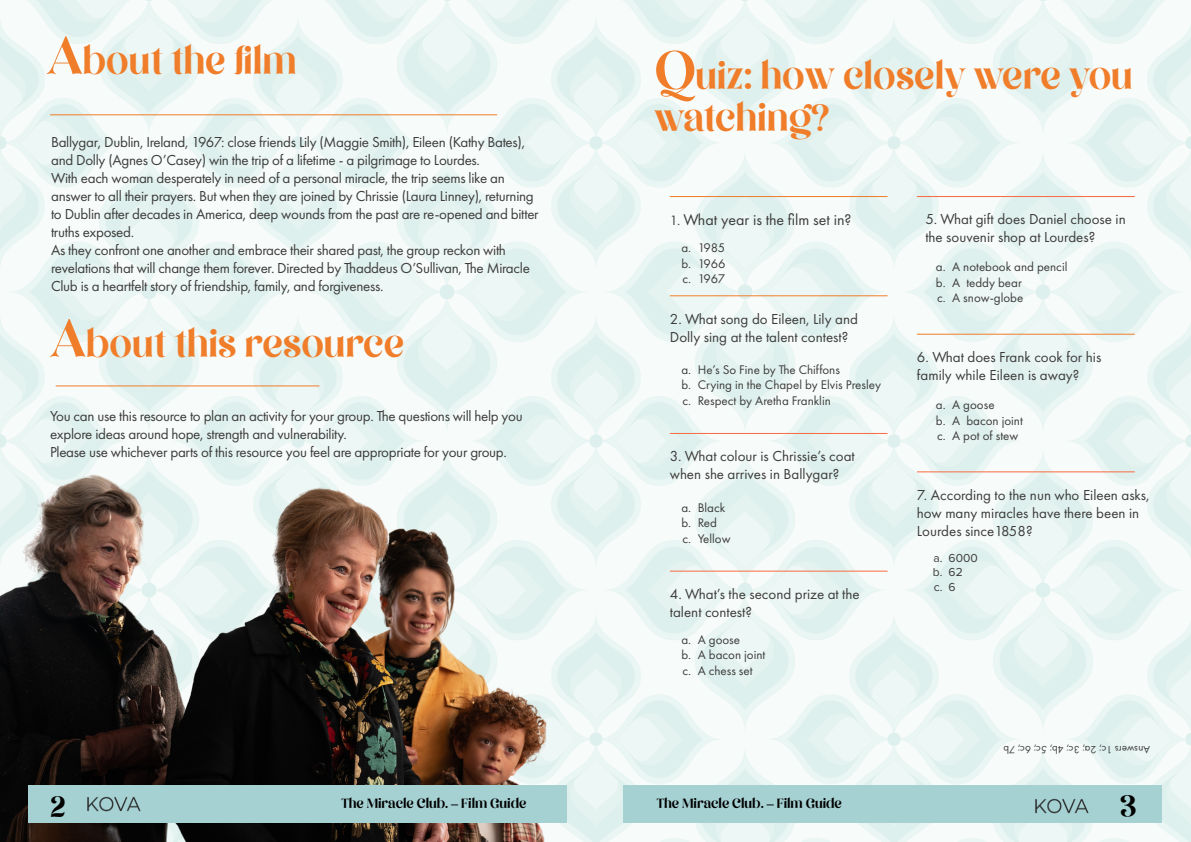
<style>
.page{position:relative;width:1191px;height:842px;background:#fff}
.page>*{position:absolute;margin:0;border:0;box-sizing:border-box;transform-origin:0 0}
.t1{font:42px/42px "Million Dreams";color:#f07d2a}
.t2{font:32px "Million Dreams";color:#000}
.t3{font:16px "Futura PT";color:#3c3c3b}
.t4{font:15px/18px "Futura PT";letter-spacing:-.02em;color:#3c3c3b}
.t5{font:15px/18px "Futura PT";color:#3c3c3b}
.t6{font:15px "Million Dreams";color:#000}
.t7{font:13px/15.6px "Futura PT";color:#3c3c3b}
.t8{font:12px/14.4px "Proxima Nova";color:#3c3c3b}
.t9{font:10.8px "Futura PT";color:#3c3c3b}
.s1{font-size:60px}
.s2{font-size:14px}
.s3{font-family:"Mrs Eaves OT";font-weight:700}
</style>
<div class="page">
<img style="left:0;top:0;width:1191px;height:842px">
<hr style="left:56px;top:385px;width:263px;height:1px;background:#f07d2a">
<hr style="left:670px;top:196px;width:217px;height:1px;background:#f07d2a">
<img style="left:0;top:472px;width:747px;height:370px">
<hr style="left:670px;top:296px;width:217px;height:1px;background:#f07d2a">
<hr style="left:670px;top:433px;width:217px;height:1px;background:#f86a41">
<hr style="left:670px;top:571px;width:217px;height:1px;background:#f86a41">
<hr style="left:50px;top:114px;width:447px;height:1px;background:#f07d2a">
<hr style="left:917px;top:196px;width:217px;height:1px;background:#f86a41">
<hr style="left:917px;top:334px;width:217px;height:1px;background:#f07d2a">
<hr style="left:917px;top:472px;width:217px;height:1px;background:#f86a41">
<div style="left:28px;top:785px;width:539px;height:38px;background:#a6d1d3"></div>
<div style="left:622px;top:785px;width:539px;height:38px;background:#a6d1d3"></div>
<img style="left:87px;top:796px;width:54px;height:16px">
<img style="left:1021px;top:798px;width:80px;height:26px">
<h1 class="t1" style="left:47px;top:39px;width:251px"><span class="s1">A</span>bout the film</h1>
<p class="t4" style="left:51px;top:133px;width:489px">Ballygar, Dublin, Ireland, 1967: close friends Lily (Maggie Smith), Eileen (Kathy Bates), and Dolly (Agnes O’Casey) win the trip of a lifetime - a pilgrimage to Lourdes.<br>With each woman desperately in need of a personal miracle, the trip seems like an answer to all their prayers. But when they are joined by Chrissie (Laura Linney), returning to Dublin after decades in America, deep wounds from the past are re-opened and bitter truths exposed.<br>As they confront one another and embrace their shared past, the group reckon with revelations that will change them forever. Directed by Thaddeus O’Sullivan, The Miracle Club is a heartfelt story of friendship, family, and forgiveness.</p>
<h1 class="t1" style="left:50px;top:321px;width:356px"><span class="s1">A</span>bout this resource</h1>
<p class="t4" style="left:50px;top:406px;width:474px">You can use this resource to plan an activity for your group. The questions will help you explore ideas around hope, strength and vulnerability.<br>Please use whichever parts of this resource you feel are appropriate for your group.</p>
<h1 class="t1" style="left:654px;top:54px;width:479px"><span class="s1">Q</span>uiz: how closely were you watching?</h1>
<p class="t3" style="left:670px;top:210px;width:183px"><span class="s2">1.</span> What year is the film set in?</p>
<p class="t7" style="left:681px;top:240px;width:46px;text-align:justify">a. 1985 b. 1966 c. 1967</p>
<p class="t5" style="left:670px;top:309px;width:190px">2. What song do Eileen, Lily and<br>Dolly sing at the talent contest?</p>
<p class="t7" style="left:681px;top:361px;width:201px">a. He’s So Fine by The Chiffons<br>b. Crying in the Chapel by Elvis Presley c. Respect by Aretha Franklin</p>
<p class="t5" style="left:670px;top:447px;width:186px">3. What colour is Chrissie’s coat when she arrives in Ballygar?</p>
<p class="t7" style="left:681px;top:499px;width:51px">a. Black b. Red<br>c. Yellow</p>
<p class="t5" style="left:670px;top:585px;width:191px">4. What’s the second prize at the talent contest?</p>
<p class="t7" style="left:681px;top:631px;width:85px">a. A goose<br>b. A bacon joint c. A chess set</p>
<p class="t5" style="left:925px;top:210px;width:202px">5. What gift does Daniel choose in the souvenir shop at Lourdes?</p>
<p class="t7" style="left:936px;top:259px;width:133px">a. A notebook and pencil b. A teddy bear<br>c. A snow-globe</p>
<p class="t5" style="left:917px;top:348px;width:186px">6. What does Frank cook for his family while Eileen is away?</p>
<p class="t7" style="left:936px;top:397px;width:88px">a. A goose<br>b. A bacon joint c. A pot of stew</p>
<p class="t5" style="left:917px;top:485px;width:234px">7. According to the nun who Eileen asks, how many miracles have there been in<br>Lourdes since1858?</p>
<p class="t8" style="left:933px;top:550px;width:46px">a. 6000 b. 62<br>c. 6</p>
<p class="t9" style="left:1150px;top:756px;width:148px;rotate:-180deg">Answers 1c; 2a; 3c; 4b; 5c; 6c; 7b</p>
<h2 class="t2" style="left:50px;top:787px;width:17px">2</h2>
<h2 class="t2" style="left:1120px;top:787px;width:18px">3</h2>
<p class="t6" style="left:341px;top:794px;width:187px">The Miracle Club. <span class="s3">–</span> Film Guide</p>
<p class="t6" style="left:657px;top:794px;width:187px">The Miracle Club. <span class="s3">–</span> Film Guide</p>
</div>
